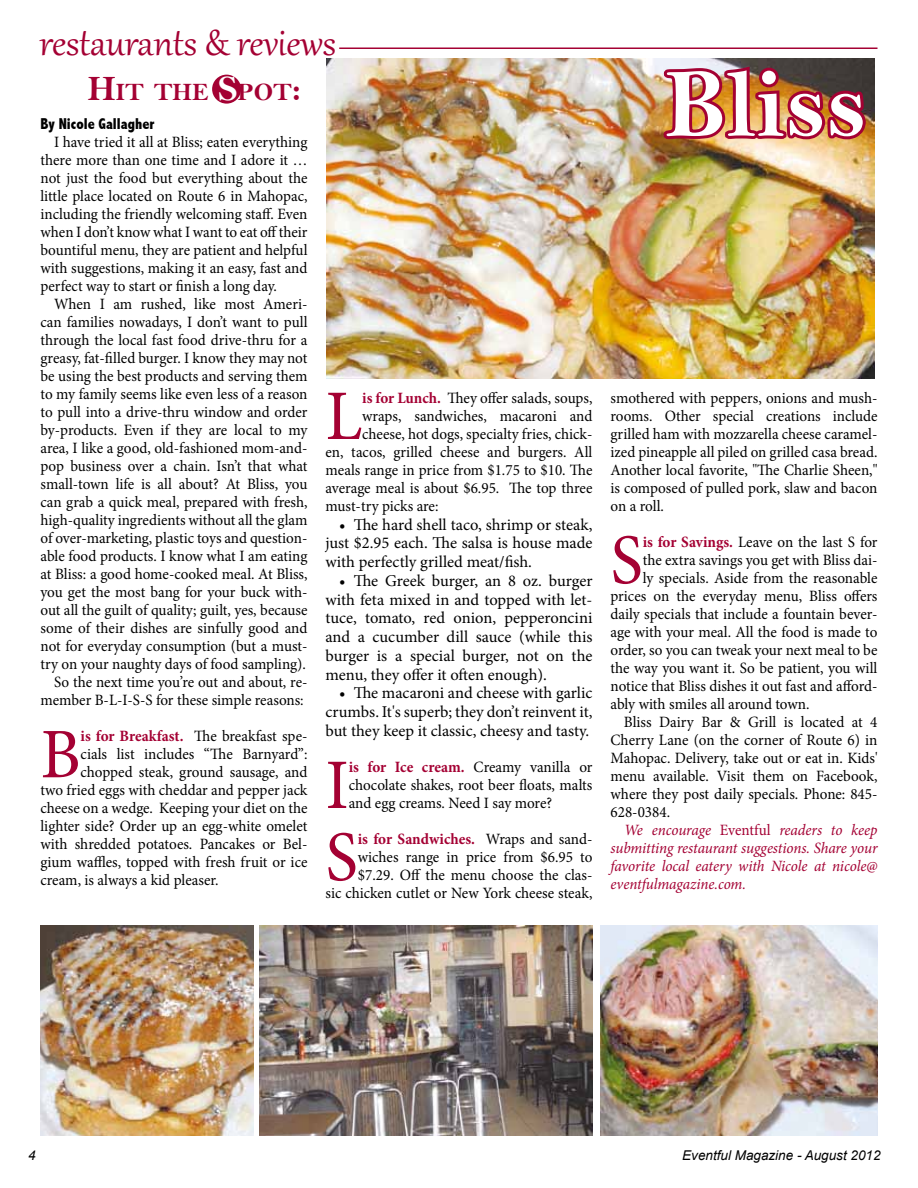
<style>
.page{position:relative;width:918px;height:1188px;background:#fff}
.page>*{position:absolute;margin:0;border:0;box-sizing:border-box;transform-origin:0 0}
.t1{font:97.5px "Bell MT Bold";color:#fff}
.t2{font:71.1px "Minion Pro";color:#a40133;scale:.96 1}
.t3{font:45px "Gabriola";color:#a40133}
.t4{font:25.2px "Bell MT Bold";color:#a40133}
.t5{font:16.5px/18.8px "Minion Pro";color:#000;text-align:justify}
.t6{font:15.75px/18px "Minion Pro";color:#000;text-align:justify;scale:.96 1}
.t7{font:italic 15.75px "Minion Pro";letter-spacing:-.01em;color:#a40133;scale:.96 1}
.t8{font:800 condensed 15.75px "Abadi";color:#000;scale:.96 1}
.t9{font:italic 13.5px "Arial";color:#000}
.s1{font-size:36px}
.s2{font-size:36px;color:#fff}
.s3{font-weight:700;color:#a40133}
.s4{font-style:normal}
</style>
<div class="page">
<div style="left:212px;top:75px;width:29px;height:29px;background:#a40133;border-radius:50%"></div>
<hr style="left:339px;top:48px;width:539px;height:1px;background:#a40133">
<img style="left:260px;top:925px;width:332px;height:211px">
<img style="left:40px;top:925px;width:214px;height:211px">
<img style="left:601px;top:925px;width:277px;height:211px">
<img style="left:327px;top:59px;width:548px;height:319px">
<img style="left:660px;top:63px;width:210px;height:81px">
<h3 class="t3" style="left:39px;top:13px;width:298px">restaurants &amp; reviews</h3>
<h3 class="t4" style="left:88px;top:77px;width:215px"><span class="s1">H</span>it the <span class="s2">S</span>pot<span class="s1">:</span></h3>
<p class="t8" style="left:40px;top:115px;width:120px">By Nicole Gallagher</p>
<p class="t6" style="left:40px;top:133px;width:280px;text-indent:14px">I have tried it all at Bliss; eaten everything there more than one time and I adore it … not just the food but everything about the little place located on Route 6 in Mahopac, including the friendly welcoming staff. Even when I don’t know what I want to eat off their bountiful menu, they are patient and helpful with suggestions, making it an easy, fast and perfect way to start or finish a long day.</p>
<p class="t6" style="left:40px;top:295px;width:280px;text-align:right">When I am rushed, like most Ameri&shy;can families nowadays, I don’t want to pull through the local fast food drive-thru for a greasy, fat-filled burger. I know they may not be using the best products and serving them to my family seems like even less of a reason to pull into a drive-thru window and order by-products. Even if they are local to my area, I like a good, old-fashioned mom-and&shy;pop business over a chain. Isn’t that what small-town life is all about? At Bliss, you can grab a quick meal, prepared with fresh, high-quality ingredients without all the glam of over-marketing, plastic toys and question&shy;able food products. I know what I am eating at Bliss: a good home-cooked meal. At Bliss, you get the most bang for your buck with&shy;out all the guilt of quality; guilt, yes, because some of their dishes are sinfully good and not for everyday consumption (but a must&shy;try on your naughty days of food sampling).<br>So the next time you’re out and about, re&shy;member B-L-I-S-S for these simple reasons:</p>
<h2 class="t2" style="left:40px;top:707px;width:43px">B</h2>
<p class="t6" style="left:81px;top:727px;width:238px"><span class="s3">is for Breakfast.</span> The breakfast spe-</p>
<p class="t6" style="left:81px;top:745px;width:238px">cials list includes “The Barnyard”:</p>
<p class="t6" style="left:81px;top:763px;width:238px">chopped steak, ground sausage, and</p>
<p class="t6" style="left:40px;top:781px;width:280px">two fried eggs with cheddar and pepper jack</p>
<p class="t6" style="left:40px;top:799px;width:280px">cheese on a wedge. Keeping your diet on the</p>
<p class="t6" style="left:40px;top:817px;width:280px">lighter side? Order up an egg-white omelet</p>
<p class="t6" style="left:40px;top:835px;width:280px">with shredded potatoes. Pancakes or Bel-</p>
<p class="t6" style="left:40px;top:853px;width:280px">gium waffles, topped with fresh fruit or ice</p>
<p class="t6" style="left:40px;top:871px;width:187px">cream, is always a kid pleaser.</p>
<h2 class="t2" style="left:326px;top:369px;width:40px">L</h2>
<p class="t6" style="left:362px;top:389px;width:241px"><span class="s3">is for Lunch.</span> They offer salads, soups,</p>
<p class="t6" style="left:362px;top:407px;width:241px">wraps, sandwiches, macaroni and</p>
<p class="t6" style="left:362px;top:425px;width:241px">cheese, hot dogs, specialty fries, chick-</p>
<p class="t6" style="left:325px;top:443px;width:280px">en, tacos, grilled cheese and burgers. All</p>
<p class="t6" style="left:325px;top:461px;width:280px">meals range in price from $1.75 to $10. The</p>
<p class="t6" style="left:325px;top:479px;width:280px">average meal is about $6.95. The top three</p>
<p class="t6" style="left:325px;top:497px;width:119px">must-try picks are:</p>
<p class="t5" style="left:326px;top:515px;width:269px;text-indent:13px">• The hard shell taco, shrimp or steak, just $2.95 each. The salsa is house made with perfectly grilled meat/fish.</p>
<p class="t5" style="left:326px;top:571px;width:269px;text-indent:13px">• The Greek burger, an 8 oz. burger with feta mixed in and topped with let&shy;tuce, tomato, red onion, pepperoncini and a cucumber dill sauce (while this burger is a special burger, not on the menu, they offer it often enough).</p>
<p class="t5" style="left:326px;top:684px;width:269px;text-indent:13px">• The macaroni and cheese with garlic crumbs. It's superb; they don’t reinvent it, but they keep it classic, cheesy and tasty.</p>
<h2 class="t2" style="left:326px;top:738px;width:26px">I</h2>
<p class="t6" style="left:349px;top:758px;width:255px"><span class="s3">is for Ice cream.</span> Creamy vanilla or chocolate shakes, root beer floats, malts and egg creams. Need I say more?</p>
<h2 class="t2" style="left:326px;top:810px;width:35px">S</h2>
<p class="t6" style="left:325px;top:830px;width:280px;text-align:right"><span class="s3">is for Sandwiches.</span> Wraps and sand&shy;wiches range in price from $6.95 to $7.29. Off the menu choose the clas-<br>sic chicken cutlet or New York cheese steak,</p>
<h1 class="t1" style="left:665px;top:46px;width:204px">Bliss</h1>
<p class="t6" style="left:610px;top:389px;width:280px">smothered with peppers, onions and mush&shy;rooms. Other special creations include grilled ham with mozzarella cheese caramel&shy;ized pineapple all piled on grilled casa bread.<br>Another local favorite, "The Charlie Sheen," is composed of pulled pork, slaw and bacon on a roll.</p>
<h2 class="t2" style="left:610px;top:513px;width:35px">S</h2>
<p class="t6" style="left:643px;top:533px;width:246px"><span class="s3">is for Savings.</span> Leave on the last S for</p>
<p class="t6" style="left:643px;top:551px;width:246px">the extra savings you get with Bliss dai-</p>
<p class="t6" style="left:643px;top:569px;width:246px">ly specials. Aside from the reasonable</p>
<p class="t6" style="left:610px;top:587px;width:280px">prices on the everyday menu, Bliss offers</p>
<p class="t6" style="left:610px;top:605px;width:280px">daily specials that include a fountain bever-</p>
<p class="t6" style="left:610px;top:623px;width:280px">age with your meal. All the food is made to</p>
<p class="t6" style="left:610px;top:641px;width:280px">order, so you can tweak your next meal to be</p>
<p class="t6" style="left:610px;top:659px;width:280px">the way you want it. So be patient, you will</p>
<p class="t6" style="left:610px;top:677px;width:280px">notice that Bliss dishes it out fast and afford-</p>
<p class="t6" style="left:610px;top:695px;width:209px">ably with smiles all around town.</p>
<p class="t6" style="left:624px;top:713px;width:266px">Bliss Dairy Bar &amp; Grill is located at 4</p>
<p class="t6" style="left:611px;top:731px;width:280px">Cherry Lane (on the corner of Route 6) in</p>
<p class="t6" style="left:611px;top:749px;width:280px">Mahopac. Delivery, take out or eat in. Kids'</p>
<p class="t6" style="left:611px;top:767px;width:280px">menu available. Visit them on Facebook,</p>
<p class="t6" style="left:611px;top:785px;width:280px">where they post daily specials. Phone: 845-</p>
<p class="t6" style="left:611px;top:803px;width:64px">628-0384.</p>
<p class="t7" style="left:624px;top:819px;width:266px">We encourage <span class="s4">Eventful</span> readers to keep</p>
<p class="t7" style="left:611px;top:837px;width:280px">submitting restaurant suggestions. Share your</p>
<p class="t7" style="left:611px;top:855px;width:280px">favorite local eatery with Nicole at nicole@</p>
<p class="t7" style="left:611px;top:873px;width:143px">eventfulmagazine.com.</p>
<p class="t9" style="left:28px;top:1147px;width:9px">4</p>
<p class="t9" style="left:682px;top:1147px;width:200px">Eventful Magazine - August 2012</p>
</div>
